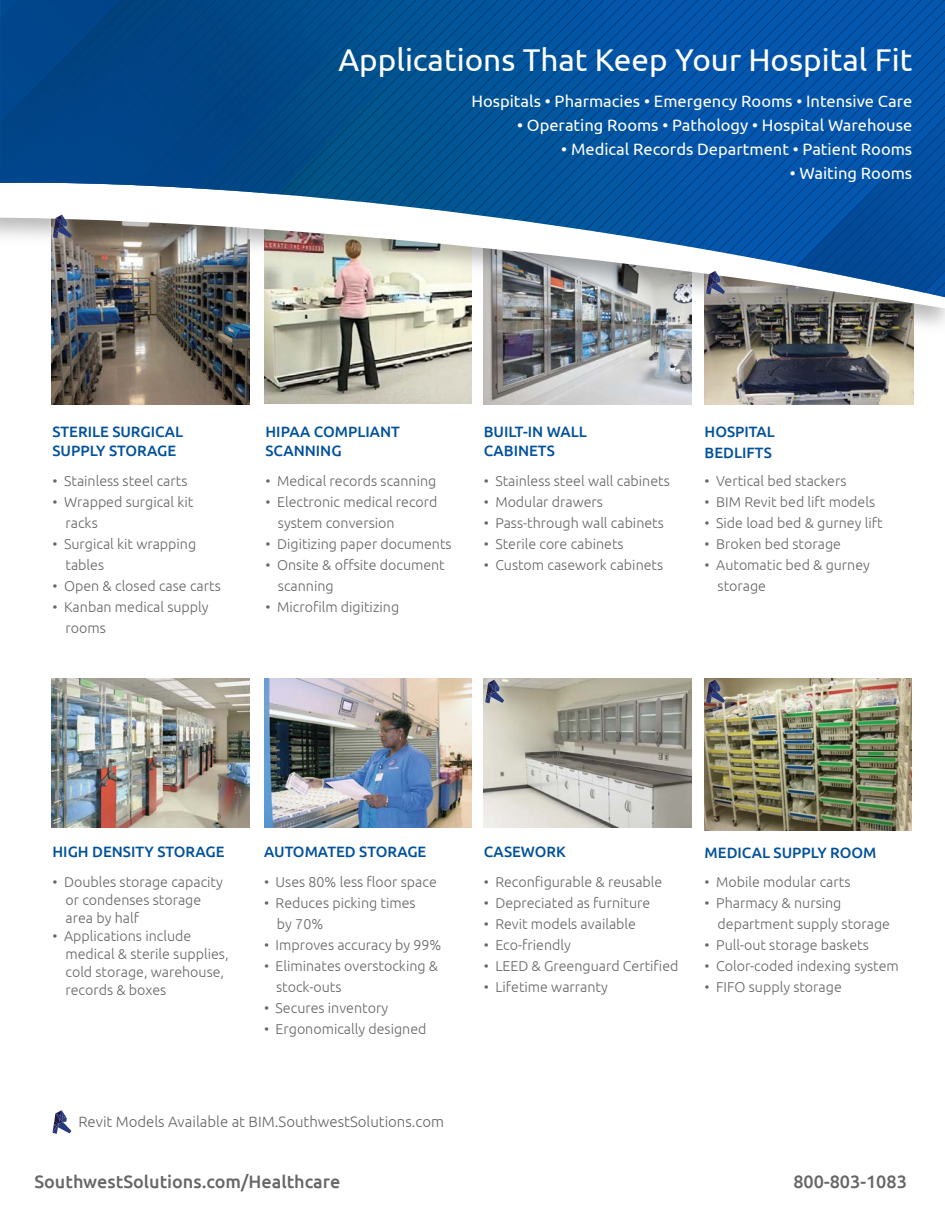
<style>
.page{position:relative;width:945px;height:1215px;background:#fff}
.page>*{position:absolute;margin:0;border:0;box-sizing:border-box;transform-origin:0 0}
.t1{font:31.5px "Ubuntu";color:#fff}
.t2{font:500 18px "Ubuntu";color:#666767}
.t3{font:16.5px "Ubuntu";color:#fff}
.t4{font:500 15px/19.5px "Ubuntu";color:#02519b}
.t5{font:300 15px "Ubuntu";color:#666767}
.t6{font:300 14.25px/21px "Ubuntu";color:#666767}
</style>
<div class="page">
<img style="left:484px;top:678px;width:207px;height:149px">
<img style="left:51px;top:340px;width:198px;height:65px">
<img style="left:705px;top:340px;width:208px;height:65px">
<img style="left:264px;top:340px;width:208px;height:63px">
<img style="left:51px;top:678px;width:198px;height:149px">
<img style="left:484px;top:340px;width:207px;height:65px">
<img style="left:264px;top:678px;width:207px;height:149px">
<img style="left:51px;top:309px;width:894px;height:31px">
<img style="left:145px;top:297px;width:800px;height:12px">
<svg style="left:694px;top:68px;width:100px;height:46px;background:#0354a9"></svg>
<svg style="left:794px;top:0;width:151px;height:114px;background:#0354a9"></svg>
<svg style="left:694px;top:114px;width:251px;height:183px;background:#1b60a9"></svg>
<svg style="left:597px;top:0;width:97px;height:198px;background:#0253a4"></svg>
<svg style="left:145px;top:0;width:452px;height:198px;background:#055095"></svg>
<svg style="left:180px;top:13px;width:357px;height:185px;background:#034f8c"></svg>
<img style="left:145px;top:198px;width:575px;height:99px">
<img style="left:705px;top:678px;width:207px;height:152px">
<div style="left:477px;top:671px;width:36px;height:41px;background:#fff;opacity:.75"></div>
<svg style="left:485px;top:680px;width:19px;height:23px"></svg>
<div style="left:697px;top:671px;width:36px;height:41px;background:#fff;opacity:.75"></div>
<svg style="left:706px;top:680px;width:19px;height:23px"></svg>
<div style="left:697px;top:262px;width:36px;height:41px;background:#fff;opacity:.75"></div>
<svg style="left:706px;top:271px;width:19px;height:24px"></svg>
<svg style="left:0;top:0;width:145px;height:311px"></svg>
<svg style="left:53px;top:1110px;width:18px;height:24px"></svg>
<h1 class="t1" style="left:338px;top:40px;width:575px">Applications That Keep Your Hospital Fit</h1>
<p class="t3" style="left:471px;top:91px;width:442px">Hospitals • Pharmacies • Emergency Rooms • Intensive Care</p>
<p class="t3" style="left:517px;top:115px;width:397px">• Operating Rooms • Pathology • Hospital Warehouse</p>
<p class="t3" style="left:561px;top:139px;width:352px">• Medical Records Department • Patient Rooms</p>
<p class="t3" style="left:790px;top:163px;width:124px">• Waiting Rooms</p>
<p class="t4" style="left:53px;top:421px;width:132px">STERILE SURGICAL<br>SUPPLY STORAGE</p>
<p class="t4" style="left:705px;top:421px;width:72px;line-height:21px">HOSPITAL<br>BEDLIFTS</p>
<p class="t4" style="left:266px;top:421px;width:136px">HIPAA COMPLIANT<br>SCANNING</p>
<p class="t4" style="left:484px;top:421px;width:105px">BUILT-IN WALL<br>CABINETS</p>
<p class="t6" style="left:53px;top:470px;width:137px">• Stainless steel carts</p>
<p class="t6" style="left:65px;top:491px;width:129px;text-indent:-13px">• Wrapped surgical kit racks</p>
<p class="t6" style="left:65px;top:533px;width:132px;text-indent:-13px">• Surgical kit wrapping tables</p>
<p class="t6" style="left:53px;top:575px;width:170px">• Open &amp; closed case carts</p>
<p class="t6" style="left:65px;top:596px;width:145px;text-indent:-13px">• Kanban medical supply rooms</p>
<p class="t6" style="left:265px;top:470px;width:172px">• Medical records scanning</p>
<p class="t6" style="left:278px;top:491px;width:161px;text-indent:-12px">• Electronic medical record system conversion</p>
<p class="t6" style="left:265px;top:533px;width:188px">• Digitizing paper documents</p>
<p class="t6" style="left:278px;top:554px;width:168px;text-indent:-12px">• Onsite &amp; offsite document scanning</p>
<p class="t6" style="left:265px;top:596px;width:135px">• Microfilm digitizing</p>
<p class="t6" style="left:484px;top:470px;width:188px">• Stainless steel wall cabinets</p>
<p class="t6" style="left:484px;top:491px;width:121px">• Modular drawers</p>
<p class="t6" style="left:484px;top:512px;width:182px">• Pass-through wall cabinets</p>
<p class="t6" style="left:484px;top:533px;width:141px">• Sterile core cabinets</p>
<p class="t6" style="left:484px;top:554px;width:181px">• Custom casework cabinets</p>
<p class="t6" style="left:705px;top:470px;width:143px">• Vertical bed stackers</p>
<p class="t6" style="left:705px;top:491px;width:172px">• BIM Revit bed lift models</p>
<p class="t6" style="left:705px;top:512px;width:180px">• Side load bed &amp; gurney lift</p>
<p class="t6" style="left:705px;top:533px;width:138px">• Broken bed storage</p>
<p class="t6" style="left:718px;top:554px;width:154px;text-indent:-13px">• Automatic bed &amp; gurney storage</p>
<p class="t4" style="left:53px;top:841px;width:174px">HIGH DENSITY STORAGE</p>
<p class="t6" style="left:65px;top:873px;width:159px;line-height:18px;text-indent:-13px">• Doubles storage capacity or condenses storage area by half</p>
<p class="t6" style="left:65px;top:927px;width:165px;line-height:18px;text-indent:-13px">• Applications include medical &amp; sterile supplies, cold storage, warehouse, records &amp; boxes</p>
<p class="t4" style="left:264px;top:841px;width:164px">AUTOMATED STORAGE</p>
<p class="t4" style="left:484px;top:841px;width:84px">CASEWORK</p>
<p class="t6" style="left:264px;top:871px;width:174px">• Uses 80% less floor space</p>
<p class="t6" style="left:277px;top:892px;width:140px;text-indent:-13px">• Reduces picking times by 70%</p>
<p class="t6" style="left:264px;top:934px;width:179px">• Improves accuracy by 99%</p>
<p class="t6" style="left:276px;top:955px;width:164px;text-indent:-12px">• Eliminates overstocking &amp; stock-outs</p>
<p class="t6" style="left:264px;top:997px;width:126px">• Secures inventory</p>
<p class="t6" style="left:264px;top:1018px;width:164px">• Ergonomically designed</p>
<p class="t6" style="left:484px;top:871px;width:180px">• Reconfigurable &amp; reusable</p>
<p class="t6" style="left:484px;top:892px;width:168px">• Depreciated as furniture</p>
<p class="t6" style="left:484px;top:913px;width:154px">• Revit models available</p>
<p class="t6" style="left:484px;top:934px;width:89px">• Eco-friendly</p>
<p class="t6" style="left:484px;top:955px;width:196px">• LEED &amp; Greenguard Certified</p>
<p class="t6" style="left:484px;top:976px;width:126px">• Lifetime warranty</p>
<p class="t4" style="left:705px;top:843px;width:173px">MEDICAL SUPPLY ROOM</p>
<p class="t6" style="left:705px;top:871px;width:147px">• Mobile modular carts</p>
<p class="t6" style="left:718px;top:892px;width:174px;text-indent:-13px">• Pharmacy &amp; nursing department supply storage</p>
<p class="t6" style="left:705px;top:934px;width:166px">• Pull-out storage baskets</p>
<p class="t6" style="left:705px;top:955px;width:196px">• Color-coded indexing system</p>
<p class="t6" style="left:705px;top:976px;width:139px">• FIFO supply storage</p>
<p class="t5" style="left:78px;top:1113px;width:367px">Revit Models Available at BIM.SouthwestSolutions.com</p>
<p class="t2" style="left:35px;top:1170px;width:307px">SouthwestSolutions.com/Healthcare</p>
<p class="t2" style="left:793px;top:1170px;width:115px">800-803-1083</p>
</div>
